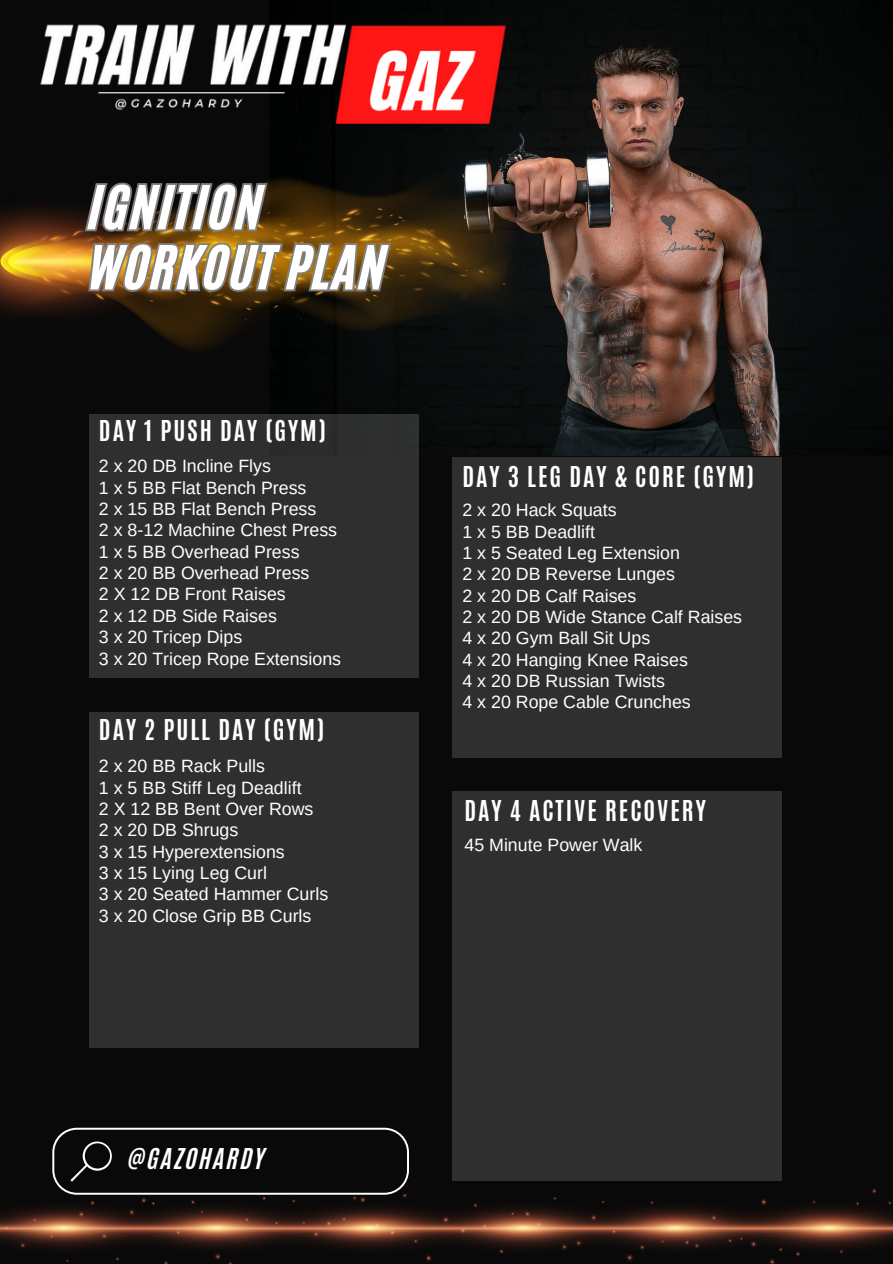
<style>
.page{position:relative;width:893px;height:1264px;background:#fff}
.page>*{position:absolute;margin:0;border:0;box-sizing:border-box;transform-origin:0 0}
.t1{font:50.25px/60px "CA Generated";letter-spacing:.04em;color:#fff}
.t2{font:700 24px "Antonio";letter-spacing:.08em;color:#fff}
.t3{font:24px "CA Generated";letter-spacing:.08em;color:#fff}
.t4{font:17.85px "Arimo";color:#fff}
</style>
<div class="page">
<div style="left:0;top:0;width:892px;height:1263px;background:#090909"></div>
<img style="left:418px;top:44px;width:364px;height:412px">
<div style="left:89px;top:414px;width:329px;height:264px;background:#2f2f2f"></div>
<div style="left:452px;top:457px;width:329px;height:300px;background:#2f2f2f"></div>
<div style="left:89px;top:712px;width:329px;height:335px;background:#2f2f2f"></div>
<div style="left:452px;top:791px;width:329px;height:389px;background:#2f2f2f"></div>
<img style="left:40px;top:24px;width:521px;height:116px">
<img style="left:0;top:169px;width:568px;height:184px">
<img style="left:0;top:1188px;width:892px;height:75px">
<svg style="left:52px;top:1127px;width:357px;height:67px"></svg>
<svg style="left:82px;top:180px;width:188px;height:54px"></svg>
<svg style="left:86px;top:228px;width:307px;height:125px"></svg>
<h2 class="t1" style="left:89px;top:177px;width:298px">IGNITION<br>WORKOUT PLAN</h2>
<h2 class="t2" style="left:99px;top:414px;width:228px">DAY 1 PUSH DAY (GYM)</h2>
<p class="t4" style="left:99px;top:456px;width:173px">2 x 20 DB Incline Flys</p>
<p class="t4" style="left:99px;top:477px;width:209px">1 x 5 BB Flat Bench Press</p>
<p class="t4" style="left:99px;top:499px;width:219px">2 x 15 BB Flat Bench Press</p>
<p class="t4" style="left:99px;top:520px;width:240px">2 x 8-12 Machine Chest Press</p>
<p class="t4" style="left:99px;top:541px;width:202px">1 x 5 BB Overhead Press</p>
<p class="t4" style="left:99px;top:563px;width:212px">2 x 20 BB Overhead Press</p>
<p class="t4" style="left:99px;top:584px;width:188px">2 X 12 DB Front Raises</p>
<p class="t4" style="left:99px;top:605px;width:179px">2 x 12 DB Side Raises</p>
<p class="t4" style="left:99px;top:627px;width:145px">3 x 20 Tricep Dips</p>
<p class="t4" style="left:99px;top:648px;width:244px">3 x 20 Tricep Rope Extensions</p>
<p class="t2" style="left:99px;top:712px;width:227px">DAY 2 PULL DAY (GYM)</p>
<p class="t4" style="left:99px;top:756px;width:167px">2 x 20 BB Rack Pulls</p>
<p class="t4" style="left:99px;top:777px;width:204px">1 x 5 BB Stiff Leg Deadlift</p>
<p class="t4" style="left:99px;top:799px;width:216px">2 X 12 BB Bent Over Rows</p>
<p class="t4" style="left:99px;top:820px;width:141px">2 x 20 DB Shrugs</p>
<p class="t4" style="left:99px;top:841px;width:187px">3 x 15 Hyperextensions</p>
<p class="t4" style="left:99px;top:863px;width:169px">3 x 15 Lying Leg Curl</p>
<p class="t4" style="left:99px;top:884px;width:231px">3 x 20 Seated Hammer Curls</p>
<p class="t4" style="left:99px;top:905px;width:214px">3 x 20 Close Grip BB Curls</p>
<p class="t2" style="left:462px;top:459px;width:293px">DAY 3 LEG DAY &amp; CORE (GYM)</p>
<p class="t4" style="left:462px;top:500px;width:156px">2 x 20 Hack Squats</p>
<p class="t4" style="left:462px;top:521px;width:134px">1 x 5 BB Deadlift</p>
<p class="t4" style="left:462px;top:543px;width:219px">1 x 5 Seated Leg Extension</p>
<p class="t4" style="left:462px;top:564px;width:214px">2 x 20 DB Reverse Lunges</p>
<p class="t4" style="left:462px;top:585px;width:175px">2 x 20 DB Calf Raises</p>
<p class="t4" style="left:462px;top:607px;width:281px">2 x 20 DB Wide Stance Calf Raises</p>
<h2 class="t4" style="left:462px;top:628px;width:189px">4 x 20 Gym Ball Sit Ups</h2>
<p class="t4" style="left:462px;top:649px;width:227px">4 x 20 Hanging Knee Raises</p>
<p class="t4" style="left:462px;top:671px;width:204px">4 x 20 DB Russian Twists</p>
<p class="t4" style="left:462px;top:692px;width:230px">4 x 20 Rope Cable Crunches</p>
<p class="t2" style="left:464px;top:794px;width:243px">DAY 4 ACTIVE RECOVERY</p>
<p class="t4" style="left:464px;top:834px;width:179px">45 Minute Power Walk</p>
<p class="t3" style="left:128px;top:1141px;width:138px">@GAZOHARDY</p>
</div>
